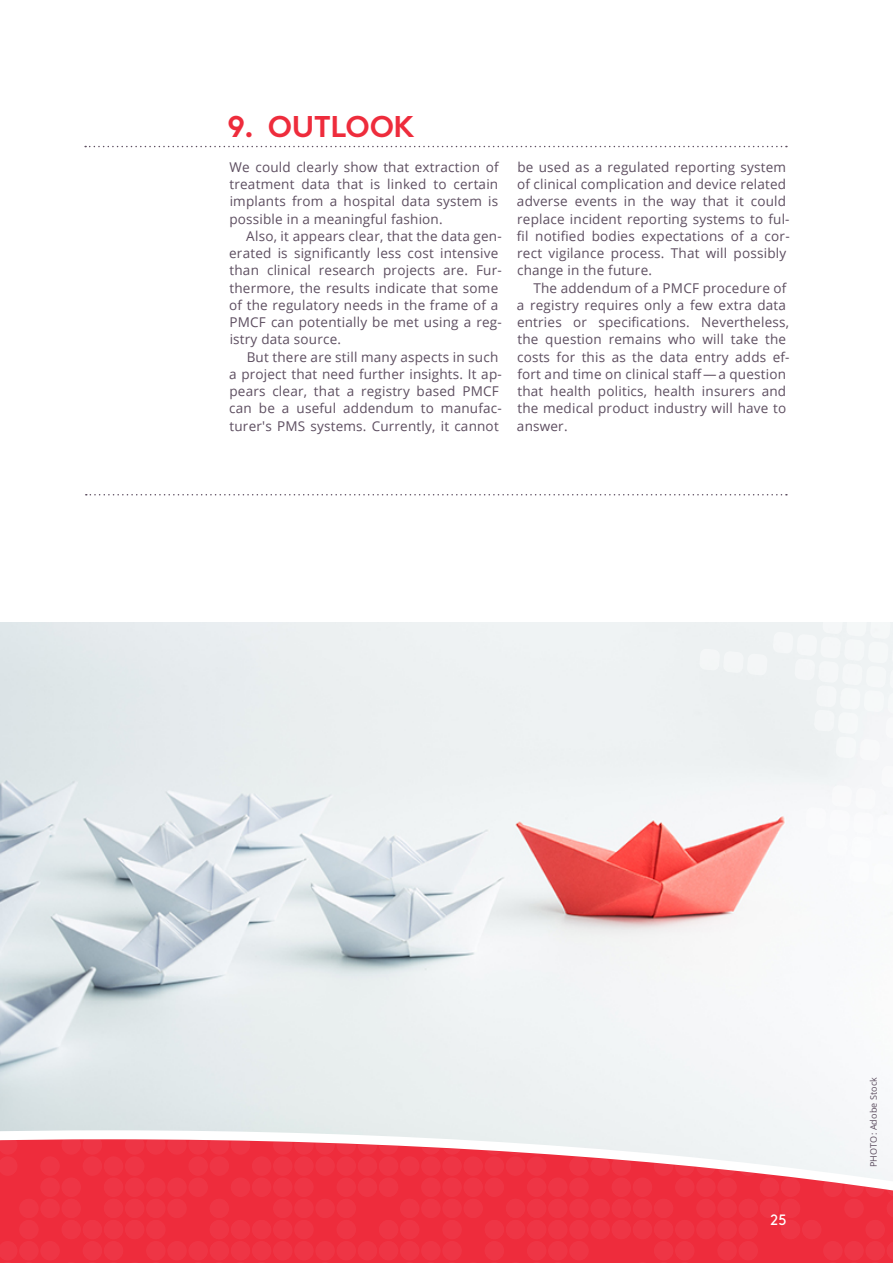
<style>
.page{position:relative;width:893px;height:1263px;background:#fff}
.page>*{position:absolute;margin:0;border:0;box-sizing:border-box;transform-origin:0 0}
.t1{font:700 30px "Brown Std";letter-spacing:-.01em;color:#ee2c3c}
.t2{font:15px "Brown Std";color:#fff}
.t3{font:13.5px/17.2px "Open Sans";letter-spacing:.015em;color:#5d4e60}
.t4{font:9px "Open Sans";letter-spacing:.015em;color:#5d4e60}
</style>
<div class="page">
<svg style="left:85px;top:146px;width:702px;height:1px"></svg>
<svg style="left:86px;top:494px;width:701px;height:1px"></svg>
<img style="left:0;top:623px;width:892px;height:503px">
<svg style="left:0;top:1126px;width:893px;height:137px;background:#ee5865"></svg>
<svg style="left:699px;top:623px;width:194px;height:262px"></svg>
<h1 class="t1" style="left:228px;top:108px;width:188px">9. OUTLOOK</h1>
<p class="t3" style="left:229px;top:158px;width:271px;text-align:justify">We could clearly show that extraction of treatment data that is linked to certain implants from a hospital data system is possible in a meaningful fashion.</p>
<p class="t3" style="left:229px;top:227px;width:274px;text-indent:17px">Also, it appears clear, that the data gen&shy;erated is significantly less cost intensive than clinical research projects are. Fur&shy;thermore, the results indicate that some of the regulatory needs in the frame of a PMCF can potentially be met using a reg&shy;istry data source.</p>
<p class="t3" style="left:229px;top:348px;width:274px;text-indent:18px">But there are still many aspects in such a project that need further insights. It ap&shy;pears clear, that a registry based PMCF can be a useful addendum to manufac&shy;turer's PMS systems. Currently, it cannot</p>
<p class="t3" style="left:517px;top:158px;width:274px">be used as a regulated reporting system of clinical complication and device related adverse events in the way that it could replace incident reporting systems to ful&shy;fil notified bodies expectations of a cor&shy;rect vigilance process. That will possibly change in the future.</p>
<p class="t3" style="left:517px;top:279px;width:274px;text-indent:16px">The addendum of a PMCF procedure of a registry requires only a few extra data entries or specifications. Nevertheless, the question remains who will take the costs for this as the data entry adds ef&shy;fort and time on clinical staff — a question that health politics, health insurers and the medical product industry will have to answer.</p>
<p class="t2" style="left:770px;top:1211px;width:18px">25</p>
<p class="t4" style="left:867px;top:1167px;width:92px;rotate:-90deg">PHOTO: Adobe Stock</p>
</div>
